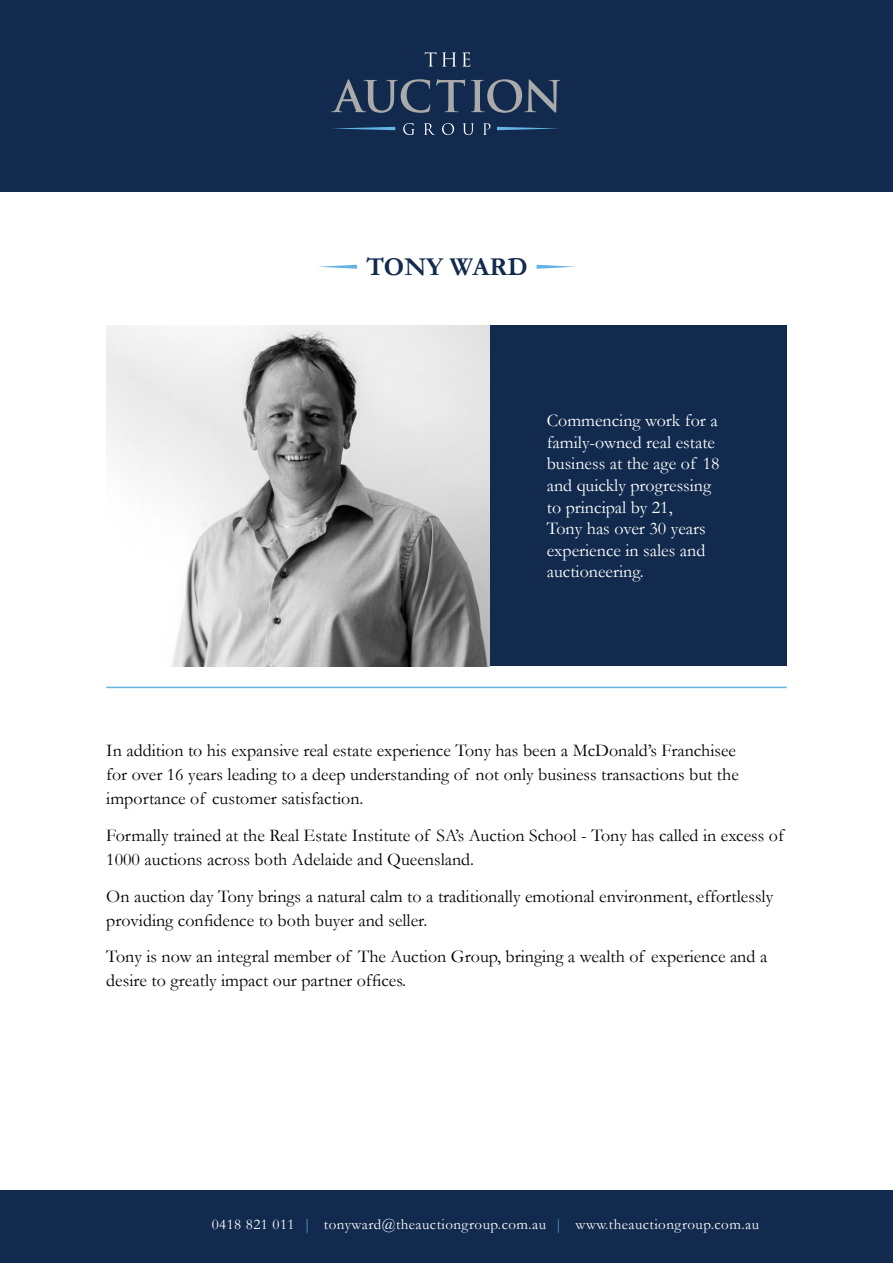
<style>
.page{position:relative;width:893px;height:1263px;background:#fff}
.page>*{position:absolute;margin:0;border:0;box-sizing:border-box;transform-origin:0 0}
.t1{font:700 25.95px "Garamond";color:#112a4d}
.t2{font:18px/24px "Garamond";color:#000}
.t3{font:18px/21.6px "Garamond";color:#fff}
.t4{font:15px "Garamond";letter-spacing:.03em;color:#fff}
.s1{color:#65b4e4}
</style>
<div class="page">
<div style="left:489px;top:326px;width:298px;height:340px;background:#112a4d"></div>
<div style="left:0;top:0;width:893px;height:191px;background:#112a4d"></div>
<div style="left:0;top:1191px;width:893px;height:72px;background:#112a4d"></div>
<img style="left:106px;top:326px;width:383px;height:340px">
<svg style="left:403px;top:123px;width:87px;height:12px"></svg>
<svg style="left:497px;top:127px;width:62px;height:3px"></svg>
<svg style="left:331px;top:79px;width:99px;height:34px"></svg>
<svg style="left:471px;top:79px;width:89px;height:34px"></svg>
<svg style="left:436px;top:79px;width:29px;height:33px"></svg>
<svg style="left:425px;top:52px;width:45px;height:15px"></svg>
<svg style="left:332px;top:127px;width:63px;height:3px"></svg>
<hr style="left:106px;top:687px;width:681px;height:1px;background:#65b4e4">
<svg style="left:537px;top:265px;width:38px;height:4px"></svg>
<svg style="left:318px;top:265px;width:39px;height:4px"></svg>
<h1 class="t1" style="left:366px;top:251px;width:163px">TONY WARD</h1>
<p class="t3" style="left:547px;top:409px;width:174px">Commencing work for a family-owned real estate business at the age of 18 and quickly progressing to principal by 21,<br>Tony has over 30 years experience in sales and auctioneering.</p>
<p class="t2" style="left:106px;top:738px;width:634px">In addition to his expansive real estate experience Tony has been a McDonald’s Franchisee for over 16 years leading to a deep understanding of not only business transactions but the importance of customer satisfaction.</p>
<p class="t2" style="left:106px;top:823px;width:679px">Formally trained at the Real Estate Institute of SA’s Auction School - Tony has called in excess of<br>1000 auctions across both Adelaide and Queensland.</p>
<p class="t2" style="left:106px;top:884px;width:668px">On auction day Tony brings a natural calm to a traditionally emotional environment, effortlessly providing confidence to both buyer and seller.</p>
<p class="t2" style="left:106px;top:944px;width:662px">Tony is now an integral member of The Auction Group, bringing a wealth of experience and a desire to greatly impact our partner offices.</p>
<p class="t4" style="left:212px;top:1215px;width:549px">0418 821 011 <span class="s1">|</span> tonyward@theauctiongroup.com.au <span class="s1">|</span> www.theauctiongroup.com.au</p>
</div>
